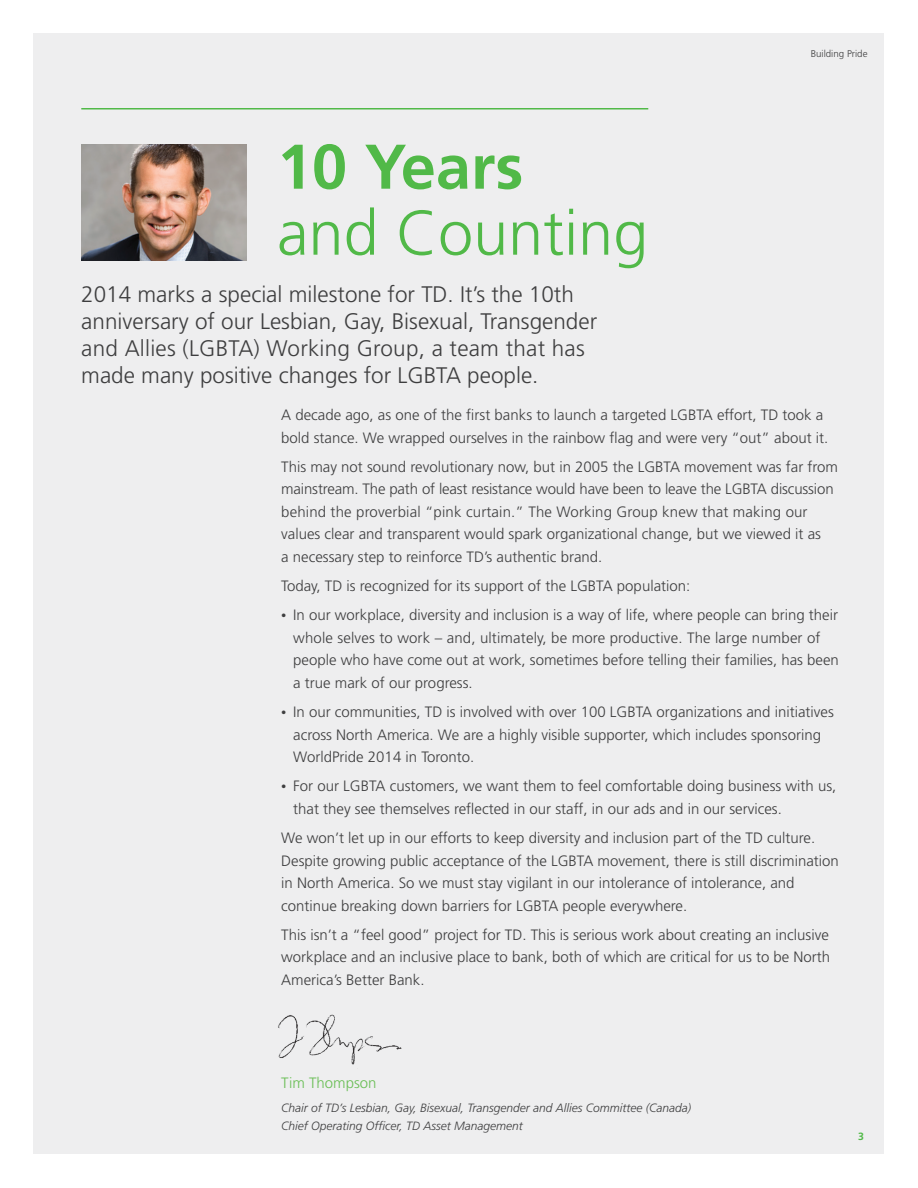
<style>
.page{position:relative;width:918px;height:1188px;background:#fff}
.page>*{position:absolute;margin:0;border:0;box-sizing:border-box;transform-origin:0 0}
.Headline{font:300 63px/66px "Frutiger";color:#51b948}
.Headline-2{font:300 22.5px/27px "Frutiger";color:#3e3e3f}
.t1{font:300 15px/22.5px "Frutiger";color:#3e3e3f}
.t2{font:300 15px "Frutiger";color:#69be55}
.t3{font:italic 300 12px "Frutiger";color:#3e3e3f}
.t4{font:700 10.5px "Frutiger";color:#51b948}
.t5{font:300 9.75px "Frutiger";color:#3e3e3f}
.s1{font-weight:700}
.s2{font-size:10.5px}
</style>
<div class="page">
<div style="left:34px;top:34px;width:850px;height:1120px;background:#eeeeef"></div>
<img style="left:81px;top:145px;width:166px;height:115px">
<hr style="left:81px;top:108px;width:567px;height:2px;background:#51b948">
<img style="left:278px;top:1014px;width:124px;height:51px">
<p class="Headline" style="left:277px;top:134px;width:373px"><span class="s1">10 Years<br></span>and Counting</p>
<p class="Headline-2" style="left:81px;top:280px;width:517px">2014 marks a special milestone for TD. It’s the 10th anniversary of our Lesbian, Gay, Bisexual, Transgender and Allies (LGBTA) Working Group, a team that has made many positive changes for LGBTA people.</p>
<p class="t5" style="left:807px;top:48px;width:58px">Building Pride</p>
<p class="t5" style="left:811px;top:48px;width:58px">Building Pride</p>
<p class="t1" style="left:281px;top:404px;width:549px">A decade ago, as one of the first banks to launch a targeted LGBTA effort, TD took a bold stance. We wrapped ourselves in the rainbow flag and were very “out” about it.</p>
<p class="t1" style="left:281px;top:455px;width:558px">This may not sound revolutionary now, but in 2005 the LGBTA movement was far from mainstream. The path of least resistance would have been to leave the LGBTA discussion behind the proverbial “pink curtain.” The Working Group knew that making our values clear and transparent would spark organizational change, but we viewed it as<br>a necessary step to reinforce TD’s authentic brand.</p>
<p class="t1" style="left:281px;top:575px;width:411px">Today, TD is recognized for its support of the LGBTA population:</p>
<p class="t1" style="left:293px;top:604px;width:547px;text-indent:-12px"><span class="s2">•</span> In our workplace, diversity and inclusion is a way of life, where people can bring their whole selves to work – and, ultimately, be more productive. The large number of people who have come out at work, sometimes before telling their families, has been a true mark of our progress.</p>
<p class="t1" style="left:293px;top:701px;width:542px;text-indent:-12px"><span class="s2">•</span> In our communities, TD is involved with over 100 LGBTA organizations and initiatives across North America. We are a highly visible supporter, which includes sponsoring<br>WorldPride 2014 in Toronto.</p>
<p class="t1" style="left:293px;top:775px;width:545px;text-indent:-12px"><span class="s2">•</span> For our LGBTA customers, we want them to feel comfortable doing business with us, that they see themselves reflected in our staff, in our ads and in our services.</p>
<p class="t1" style="left:281px;top:827px;width:559px">We won’t let up in our efforts to keep diversity and inclusion part of the TD culture.<br>Despite growing public acceptance of the LGBTA movement, there is still discrimination in North America. So we must stay vigilant in our intolerance of intolerance, and continue breaking down barriers for LGBTA people everywhere.</p>
<p class="t1" style="left:281px;top:923px;width:550px;text-align:justify">This isn’t a “feel good” project for TD. This is serious work about creating an inclusive workplace and an inclusive place to bank, both of which are critical for us to be North America’s Better Bank.</p>
<p class="t2" style="left:281px;top:1075px;width:97px">Tim Thompson</p>
<p class="t3" style="left:281px;top:1101px;width:411px">Chair of TD’s Lesbian, Gay, Bisexual, Transgender and Allies Committee (Canada)</p>
<p class="t3" style="left:281px;top:1119px;width:243px">Chief Operating Officer, TD Asset Management</p>
<p class="t4" style="left:858px;top:1130px;width:7px">3</p>
</div>
